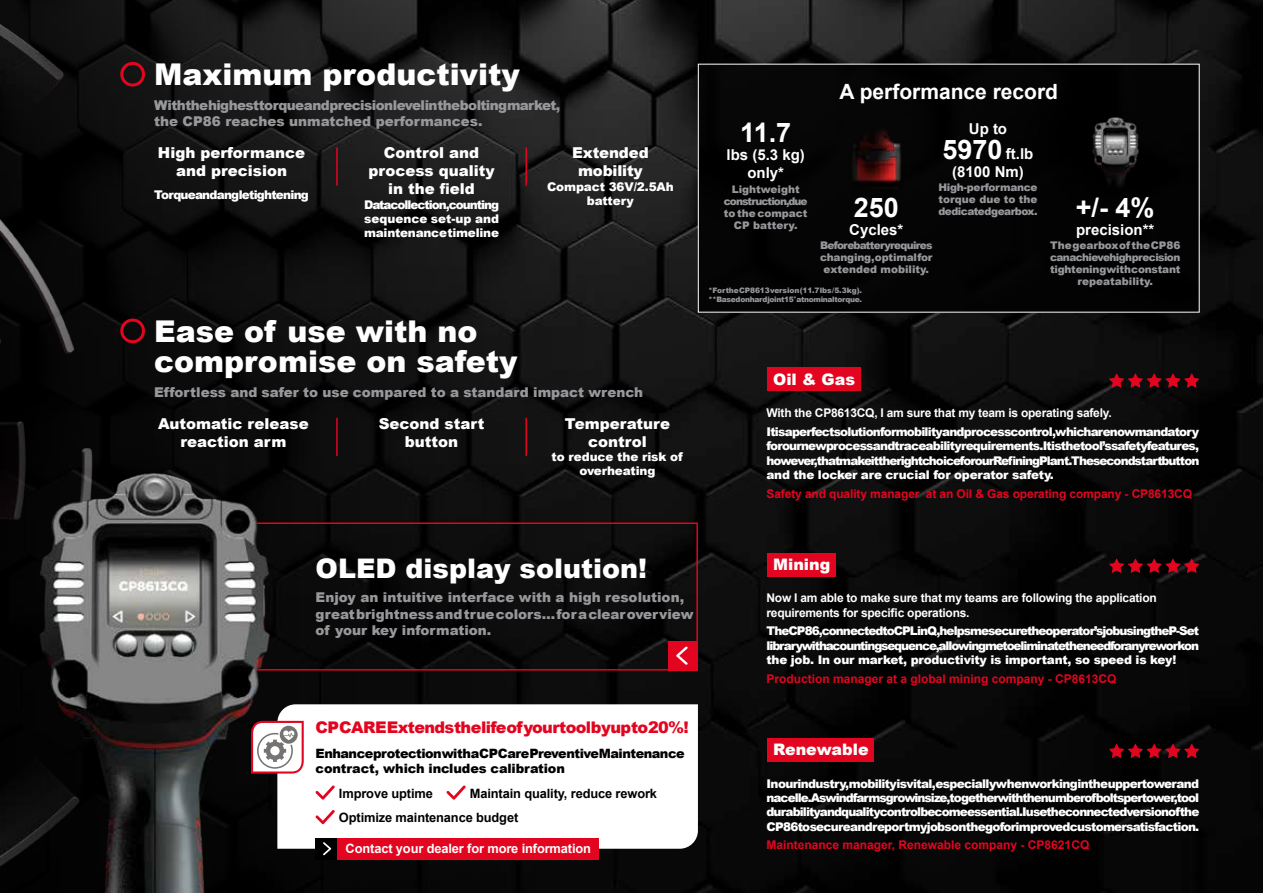
<style>
.page{position:relative;width:1263px;height:893px;background:#fff}
.page>*{position:absolute;margin:0;border:0;box-sizing:border-box;transform-origin:0 0}
.t1{font:900 30px/30px "Arial";color:#fff}
.t2{font:900 27px "Arial";color:#fff}
.t3{font:700 27px "Arial";color:#fff}
.t4{font:700 21px "Arial";color:#fff}
.t5{font:900 16.05px "Arial";letter-spacing:-.04em;color:#e30520}
.t6{font:900 15.9px "Arial";color:#fff}
.t7{font:900 15px/18px "Arial";color:#fff;text-align:center}
.t8{font:700 15px/18px "Arial";color:#fff;text-align:center}
.t9{font:900 13.5px/16.2px "Arial";color:#97989b}
.t10{font:900 13.5px/16.2px "Arial";letter-spacing:-.045em;color:#97989b}
.t11{font:900 12.9px/15.5px "Arial";letter-spacing:-.04em;color:#000}
.t12{font:700 12.9px/24.5px "Arial";letter-spacing:-.01em;color:#000}
.t13{font:700 12.9px "Arial";letter-spacing:-.01em;color:#fff}
.t14{font:900 12px/14.4px "Arial";letter-spacing:-.02em;color:#fff;text-align:justify}
.t15{font:700 12px "Arial";color:#e30520}
.t16{font:700 12px/14.4px "Arial";letter-spacing:-.02em;color:#fff}
.t17{font:900 12px "Arial";letter-spacing:-.065em;color:#fff}
.t18{font:900 10.5px/12px "Arial";letter-spacing:-.02em;color:#97989b;text-align:center}
.t19{font:900 10.5px/12px "Arial";color:#97989b;text-align:center}
.t20{font:900 7.5px/9px "Arial";letter-spacing:-.045em;color:#97989b}
.s1{font-size:27px}
</style>
<div class="page">
<img style="left:0;top:0;width:1263px;height:893px">
<div style="left:120px;top:62px;width:25px;height:25px;border:3px solid #e30520;border-radius:50%"></div>
<hr style="left:336px;top:147px;width:2px;height:39px;background:#e30520">
<hr style="left:525px;top:147px;width:2px;height:39px;background:#e30520">
<div style="left:120px;top:319px;width:25px;height:24px;border:3px solid #e30520;border-radius:50%"></div>
<hr style="left:336px;top:418px;width:2px;height:38px;background:#e30520">
<hr style="left:525px;top:418px;width:2px;height:38px;background:#e30520">
<svg style="left:1109px;top:373px;width:90px;height:15px"></svg>
<div style="left:767px;top:368px;width:94px;height:23px;background:#e30520"></div>
<svg style="left:1109px;top:559px;width:90px;height:14px"></svg>
<div style="left:767px;top:553px;width:69px;height:23px;background:#e30520"></div>
<svg style="left:1109px;top:744px;width:90px;height:14px"></svg>
<div style="left:767px;top:738px;width:107px;height:23px;background:#e30520"></div>
<div style="left:700px;top:66px;width:497px;height:245px;background:#040404"></div>
<svg style="left:284px;top:704px;width:414px;height:145px"></svg>
<div style="left:316px;top:838px;width:282px;height:21px;background:#e30520"></div>
<div style="left:316px;top:838px;width:21px;height:21px;background:#000"></div>
<svg style="left:323px;top:842px;width:8px;height:13px"></svg>
<svg style="left:315px;top:785px;width:20px;height:15px"></svg>
<svg style="left:446px;top:785px;width:20px;height:15px"></svg>
<svg style="left:315px;top:810px;width:20px;height:14px"></svg>
<svg style="left:284px;top:721px;width:20px;height:53px"></svg>
<img style="left:1080px;top:109px;width:70px;height:81px">
<img style="left:836px;top:110px;width:80px;height:85px">
<div style="left:77px;top:522px;width:621px;height:149px;border:2px solid #e30520"></div>
<div style="left:668px;top:641px;width:30px;height:30px;background:#e30520"></div>
<svg style="left:676px;top:646px;width:12px;height:19px"></svg>
<img style="left:25px;top:431px;width:259px;height:462px">
<h1 class="t1" style="left:154px;top:59px;width:367px">Maximum productivity</h1>
<p class="t10" style="left:154px;top:97px;width:408px">With the highest torque and precision level in the bolting market, the CP86 reaches unmatched performances.</p>
<p class="t7" style="left:158px;top:143px;width:149px">High performance and precision</p>
<p class="t17" style="left:154px;top:186px;width:156px">Torque and angle tightening</p>
<p class="t7" style="left:369px;top:143px;width:128px">Control and process quality in the field</p>
<p class="t14" style="left:364px;top:197px;width:137px">Data collection, counting sequence set-up and maintenance timeline</p>
<p class="t7" style="left:572px;top:143px;width:78px">Extended mobility</p>
<p class="t14" style="left:547px;top:179px;width:128px;text-align:center">Compact 36V/2.5Ah battery</p>
<h1 class="t1" style="left:154px;top:315px;width:365px">Ease of use with no compromise on safety</h1>
<p class="t9" style="left:154px;top:383px;width:490px">Effortless and safer to use compared to a standard impact wrench</p>
<p class="t7" style="left:158px;top:414px;width:152px">Automatic release reaction arm</p>
<p class="t7" style="left:379px;top:414px;width:107px">Second start button</p>
<p class="t7" style="left:565px;top:414px;width:107px">Temperature control</p>
<p class="t14" style="left:552px;top:449px;width:133px;text-align:center">to reduce the risk of overheating</p>
<h3 class="t4" style="left:839px;top:78px;width:220px">A performance record</h3>
<p class="t8" style="left:942px;top:116px;width:92px;line-height:25.5px">Up to<br><span class="s1">5970</span> ft.lb</p>
<p class="t8" style="left:952px;top:163px;width:73px">(8100 Nm)</p>
<p class="t18" style="left:938px;top:181px;width:101px;text-align:justify">High-performance torque due to the dedicated gearbox.</p>
<h2 class="t3" style="left:740px;top:115px;width:53px">11.7</h2>
<p class="t8" style="left:726px;top:147px;width:80px">lbs (5.3 kg) only*</p>
<p class="t19" style="left:724px;top:183px;width:85px">Lightweight construction, due to the compact<br>CP battery.</p>
<h2 class="t3" style="left:854px;top:190px;width:47px">250</h2>
<p class="t8" style="left:849px;top:221px;width:56px">Cycles*</p>
<p class="t18" style="left:820px;top:239px;width:114px">Before battery requires changing, optimal for extended mobility.</p>
<p class="t20" style="left:708px;top:285px;width:155px">*For the CP8613 version (11.7 lbs / 5.3 kg). ** Based on hard joint 15° at nominal torque.</p>
<h2 class="t3" style="left:1076px;top:190px;width:80px">+/- 4%</h2>
<p class="t8" style="left:1076px;top:221px;width:80px">precision**</p>
<p class="t18" style="left:1050px;top:239px;width:132px">The gearbox of the CP86 can achieve high precision tightening with constant repeatability.</p>
<h3 class="t6" style="left:773px;top:368px;width:83px">Oil &amp; Gas</h3>
<p class="t16" style="left:766px;top:406px;width:347px">With the CP8613CQ, I am sure that my team is operating safely.</p>
<p class="t14" style="left:766px;top:424px;width:434px">It is a perfect solution for mobility and process control, which are now mandatory for our new process and traceability requirements. It is the tool’s safety features, however, that make it the right choice for our Refining Plant. The second start button and the locker are crucial for operator safety.</p>
<p class="t15" style="left:766px;top:486px;width:427px">Safety and quality manager at an Oil &amp; Gas operating company - CP8613CQ</p>
<h2 class="t2" style="left:316px;top:548px;width:333px">OLED display solution!</h2>
<p class="t9" style="left:316px;top:589px;width:379px">Enjoy an intuitive interface with a high resolution, great brightness and true colors… for a clear overview of your key information.</p>
<h3 class="t5" style="left:316px;top:715px;width:375px">CP CARE Extends the life of your tool by up to 20%!</h3>
<p class="t11" style="left:316px;top:745px;width:371px">Enhance protection with a CP Care Preventive Maintenance contract, which includes calibration</p>
<p class="t12" style="left:339px;top:781px;width:95px">Improve uptime</p>
<p class="t12" style="left:339px;top:781px;width:320px;text-indent:131px">Maintain quality, reduce rework<br>Optimize maintenance budget</p>
<p class="t13" style="left:346px;top:840px;width:247px">Contact your dealer for more information</p>
<h3 class="t6" style="left:773px;top:553px;width:59px">Mining</h3>
<p class="t16" style="left:766px;top:591px;width:392px">Now I am able to make sure that my teams are following the application requirements for specific operations.</p>
<p class="t14" style="left:766px;top:624px;width:434px">The CP86, connected to CPLinQ, helps me secure the operator’s job using the P-Set library with a counting sequence, allowing me to eliminate the need for any rework on the job. In our market, productivity is important, so speed is key!</p>
<p class="t15" style="left:766px;top:671px;width:352px">Production manager at a global mining company - CP8613CQ</p>
<h3 class="t6" style="left:773px;top:738px;width:97px">Renewable</h3>
<p class="t14" style="left:766px;top:776px;width:434px">In our industry, mobility is vital, especially when working in the upper tower and nacelle. As wind farms grow in size, together with the number of bolts per tower, tool durability and quality control become essential. I use the connected version of the CP86 to secure and report my jobs on the go for improved customer satisfaction.</p>
<p class="t15" style="left:766px;top:837px;width:324px">Maintenance manager, Renewable company - CP8621CQ</p>
</div>
